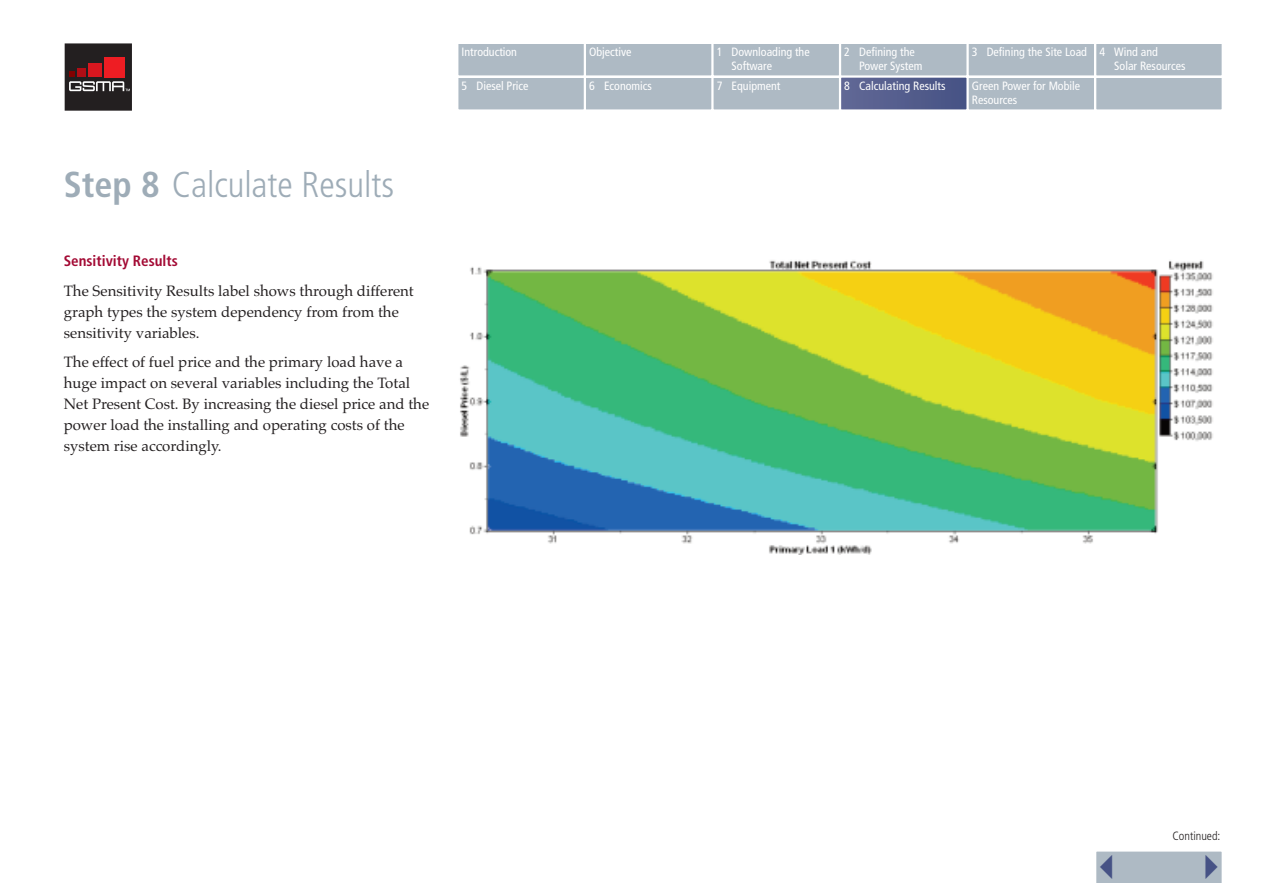
<style>
.page{position:relative;width:1263px;height:893px;background:#fff}
.page>*{position:absolute;margin:0;border:0;box-sizing:border-box;transform-origin:0 0}
.t1{font:300 condensed 36px "Frutiger";color:#9eacb7}
.t2{font:15px/21px "Palatino";color:#231f20}
.t3{font:700 condensed 15px "Frutiger";color:#a30a34}
.t4{font:condensed 12px/13.5px "Frutiger";color:#fff}
.t5{font:300 condensed 12px "Frutiger";color:#231f20}
.s1{font-weight:700}
</style>
<div class="page">
<div style="left:1096px;top:852px;width:125px;height:31px;background:#aebac4"></div>
<div style="left:1095px;top:850px;width:128px;height:34px;border:1px solid #fff"></div>
<svg style="left:64px;top:43px;width:1px;height:68px"></svg>
<div style="left:65px;top:43px;width:67px;height:68px;background:#231f20"></div>
<div style="left:77px;top:68px;width:9px;height:9px;background:#b00d15"></div>
<div style="left:88px;top:64px;width:14px;height:13px;background:#d8171f"></div>
<div style="left:104px;top:57px;width:20px;height:20px;background:#ee1d23"></div>
<svg style="left:69px;top:71px;width:61px;height:20px"></svg>
<div style="left:458px;top:44px;width:126px;height:31px;background:#aebac4"></div>
<div style="left:457px;top:43px;width:128px;height:34px;border:1px solid #fff"></div>
<div style="left:586px;top:44px;width:125px;height:31px;background:#aebac4"></div>
<div style="left:585px;top:43px;width:127px;height:34px;border:1px solid #fff"></div>
<div style="left:714px;top:44px;width:125px;height:31px;background:#aebac4"></div>
<div style="left:712px;top:43px;width:128px;height:34px;border:1px solid #fff"></div>
<div style="left:841px;top:44px;width:125px;height:31px;background:#aebac4"></div>
<div style="left:840px;top:43px;width:127px;height:34px;border:1px solid #fff"></div>
<div style="left:969px;top:44px;width:125px;height:31px;background:#aebac4"></div>
<div style="left:967px;top:43px;width:128px;height:34px;border:1px solid #fff"></div>
<div style="left:1096px;top:44px;width:125px;height:31px;background:#aebac4"></div>
<div style="left:1095px;top:43px;width:128px;height:34px;border:1px solid #fff"></div>
<div style="left:458px;top:78px;width:126px;height:31px;background:#aebac4"></div>
<div style="left:457px;top:77px;width:128px;height:34px;border:1px solid #fff"></div>
<div style="left:586px;top:78px;width:125px;height:31px;background:#aebac4"></div>
<div style="left:585px;top:77px;width:127px;height:34px;border:1px solid #fff"></div>
<div style="left:714px;top:78px;width:125px;height:31px;background:#aebac4"></div>
<div style="left:712px;top:77px;width:128px;height:34px;border:1px solid #fff"></div>
<div style="left:841px;top:78px;width:125px;height:31px;background:linear-gradient(to right,#616896,#465284)"></div>
<div style="left:840px;top:77px;width:127px;height:34px;border:1px solid #fff"></div>
<div style="left:969px;top:78px;width:125px;height:31px;background:#aebac4"></div>
<div style="left:967px;top:77px;width:128px;height:34px;border:1px solid #fff"></div>
<div style="left:1096px;top:78px;width:125px;height:31px;background:#aebac4"></div>
<div style="left:1095px;top:77px;width:128px;height:34px;border:1px solid #fff"></div>
<img style="left:460px;top:260px;width:753px;height:295px">
<h1 class="t1" style="left:64px;top:170px;width:332px"><span class="s1">Step 8</span> Calculate Results</h1>
<p class="t3" style="left:64px;top:255px;width:116px">Sensitivity Results</p>
<p class="t2" style="left:64px;top:280px;width:352px">The Sensitivity Results label shows through different graph types the system dependency from from the sensitivity variables.</p>
<p class="t2" style="left:64px;top:352px;width:367px">The effect of fuel price and the primary load have a huge impact on several variables including the Total Net Present Cost. By increasing the diesel price and the power load the installing and operating costs of the system rise accordingly.</p>
<p class="t4" style="left:462px;top:46px;width:57px">Introduction</p>
<p class="t4" style="left:462px;top:80px;width:69px">5 Diesel Price</p>
<p class="t4" style="left:589px;top:46px;width:44px">Objective</p>
<p class="t4" style="left:589px;top:80px;width:64px">6 Economics</p>
<p class="t4" style="left:732px;top:46px;width:80px;line-height:14.4px;text-indent:-15px">1 Downloading the<br>Software</p>
<p class="t4" style="left:717px;top:80px;width:65px">7 Equipment</p>
<p class="t4" style="left:859px;top:46px;width:65px;text-indent:-15px">2 Defining the<br>Power System</p>
<p class="t4" style="left:844px;top:80px;width:103px">8 Calculating Results</p>
<p class="t4" style="left:972px;top:46px;width:117px">3 Defining the Site Load</p>
<p class="t4" style="left:972px;top:80px;width:110px">Green Power for Mobile<br>Resources</p>
<p class="t4" style="left:1114px;top:46px;width:73px;text-indent:-15px">4 Wind and<br>Solar Resources</p>
<p class="t5" style="left:1172px;top:831px;width:49px">Continued:</p>
</div>
